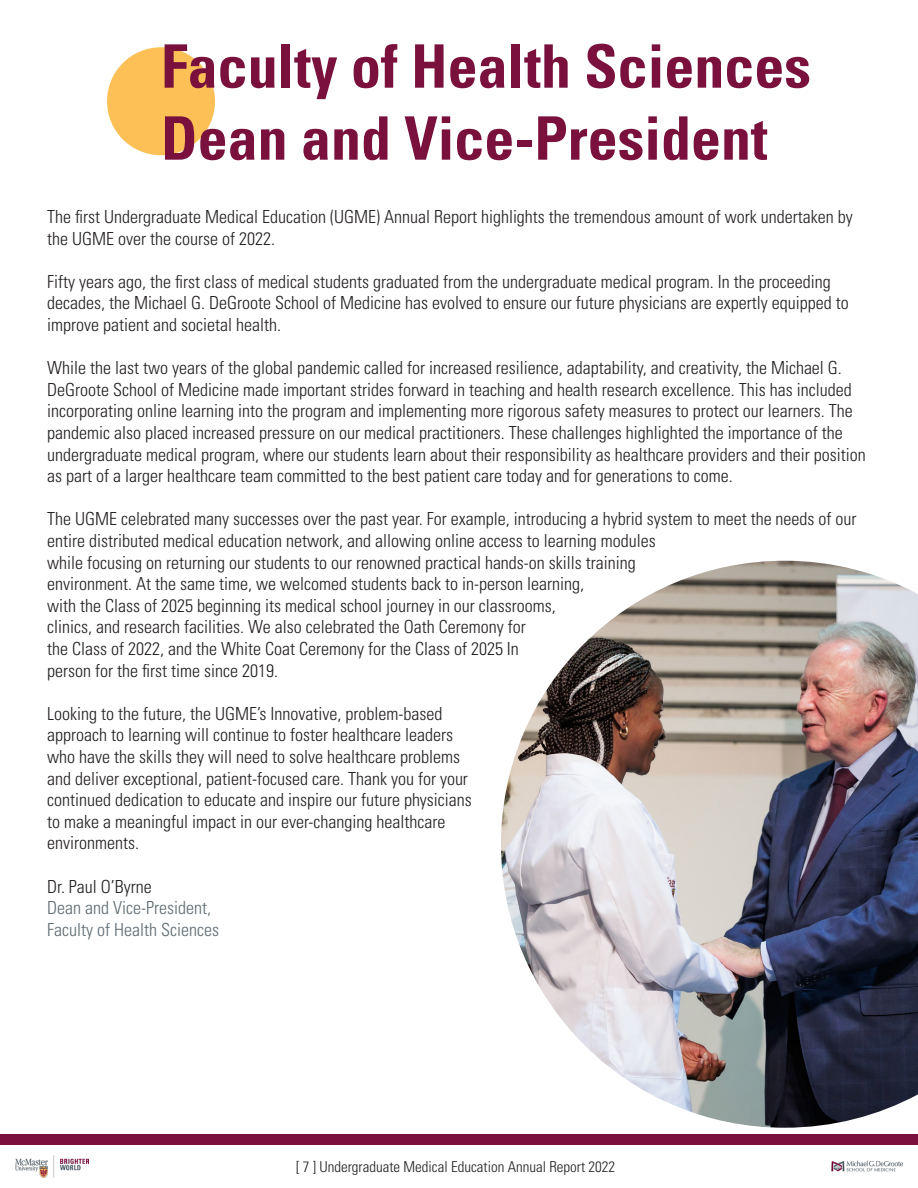
<style>
.page{position:relative;width:918px;height:1188px;background:#fff}
.page>*{position:absolute;margin:0;border:0;box-sizing:border-box;transform-origin:0 0}
.t1{font:700 condensed 60px/72px "Univers LT Std";color:#7a113d}
.t2{font:300 condensed 18px/21.6px "Univers LT Std";color:#231f20}
.t3{font:300 condensed 18px/21.6px "Univers LT Std";color:#5d6a71}
.t4{font:300 condensed 15px "Univers LT Std";color:#231f20}
</style>
<div class="page">
<img style="left:501px;top:561px;width:417px;height:567px">
<div style="left:107px;top:47px;width:108px;height:108px;background:#fdc056;border-radius:50%"></div>
<div style="left:0;top:1134px;width:918px;height:11px;background:#7a113d"></div>
<img style="left:15px;top:1156px;width:73px;height:21px">
<img style="left:831px;top:1160px;width:72px;height:12px">
<p class="t1" style="left:161px;top:30px;width:651px">Faculty of Health Sciences<br>Dean and Vice-President</p>
<p class="t2" style="left:47px;top:206px;width:807px">The first Undergraduate Medical Education (UGME) Annual Report highlights the tremendous amount of work undertaken by the UGME over the course of 2022.</p>
<p class="t2" style="left:47px;top:271px;width:803px">Fifty years ago, the first class of medical students graduated from the undergraduate medical program. In the proceeding decades, the Michael G. DeGroote School of Medicine has evolved to ensure our future physicians are expertly equipped to improve patient and societal health.</p>
<p class="t2" style="left:47px;top:357px;width:820px">While the last two years of the global pandemic called for increased resilience, adaptability, and creativity, the Michael G.<br>DeGroote School of Medicine made important strides forward in teaching and health research excellence. This has included incorporating online learning into the program and implementing more rigorous safety measures to protect our learners. The pandemic also placed increased pressure on our medical practitioners. These challenges highlighted the importance of the undergraduate medical program, where our students learn about their responsibility as healthcare providers and their position as part of a larger healthcare team committed to the best patient care today and for generations to come.</p>
<p class="t2" style="left:47px;top:508px;width:811px">The UGME celebrated many successes over the past year. For example, introducing a hybrid system to meet the needs of our entire distributed medical education network, and allowing online access to learning modules<br>while focusing on returning our students to our renowned practical hands-on skills training<br>environment. At the same time, we welcomed students back to in-person learning,<br>with the Class of 2025 beginning its medical school journey in our classrooms,<br>clinics, and research facilities. We also celebrated the Oath Ceremony for<br>the Class of 2022, and the White Coat Ceremony for the Class of 2025 In<br>person for the first time since 2019.</p>
<p class="t2" style="left:47px;top:703px;width:426px">Looking to the future, the UGME’s Innovative, problem-based approach to learning will continue to foster healthcare leaders who have the skills they will need to solve healthcare problems and deliver exceptional, patient-focused care. Thank you for your continued dedication to educate and inspire our future physicians to make a meaningful impact in our ever-changing healthcare environments.</p>
<p class="t2" style="left:47px;top:876px;width:106px">Dr. Paul O’Byrne</p>
<p class="t3" style="left:47px;top:897px;width:173px">Dean and Vice-President,<br>Faculty of Health Sciences</p>
<p class="t4" style="left:296px;top:1158px;width:320px">[ 7 ] Undergraduate Medical Education Annual Report 2022</p>
</div>
